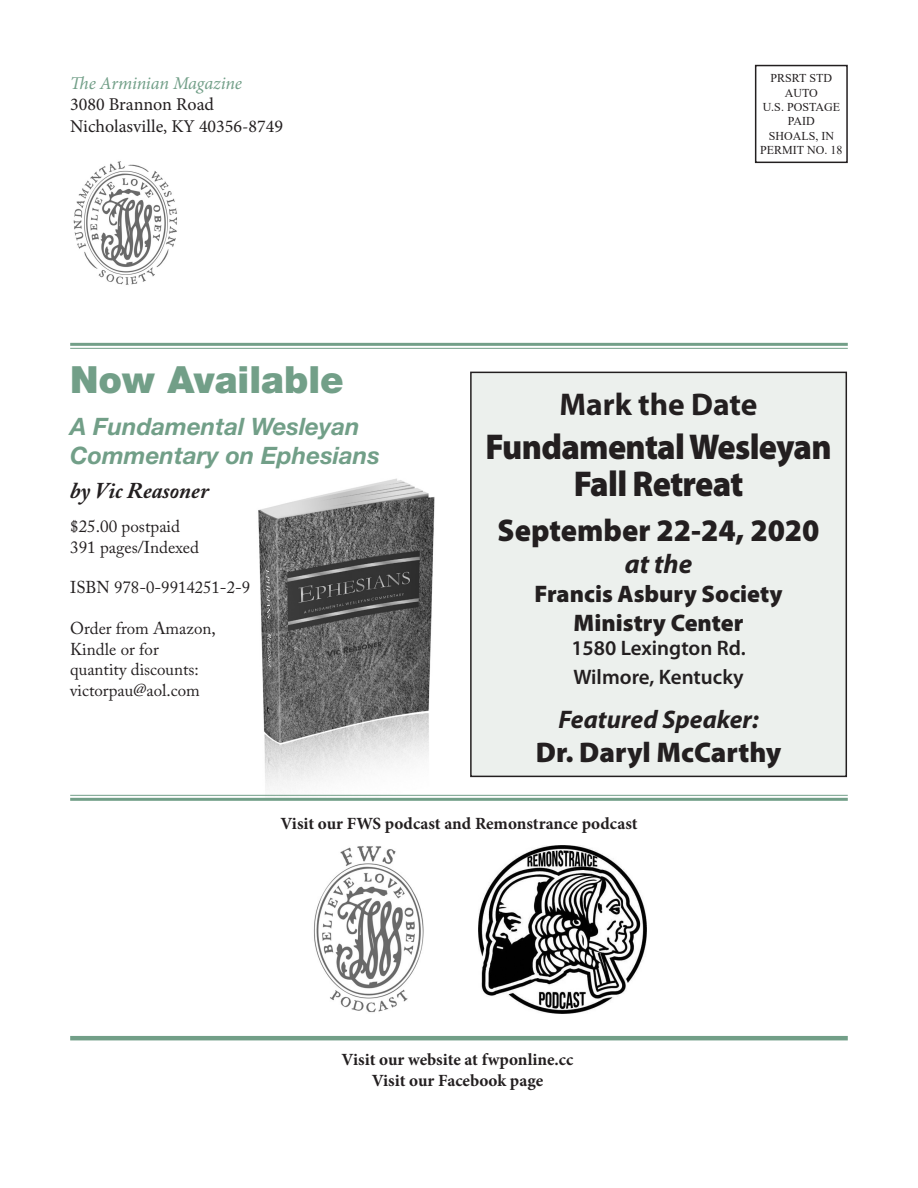
<style>
.page{position:relative;width:918px;height:1188px;background:#fff}
.page>*{position:absolute;margin:0;border:0;box-sizing:border-box;transform-origin:0 0}
.t1{font:900 37.5px "Helvetica Neue";color:#729f88}
.body{font:900 36px/37.5px "Myriad Pro";letter-spacing:-.02em;color:#231f20;text-align:center;scale:.94 1}
.body-2{font:900 31.5px "Myriad Pro";color:#231f20;scale:.96 1}
.body-3{font:700 31.5px "Myriad Pro";color:#231f20}
.body-4{font:900 28.5px "Myriad Pro";color:#231f20}
.body-5{font:italic 700 27px "Myriad Pro";color:#231f20}
.body-6{font:italic 700 25.5px "Myriad Pro";color:#231f20}
.t2{font:italic 700 24px "Helvetica Neue";color:#729f88}
.body-7{font:900 24px "Myriad Pro";color:#231f20}
.body-no-indent{font:italic 700 22.5px "Adobe Caslon Pro";color:#231f20}
.body-8{font:600 21px "Myriad Pro";color:#231f20}
.t3{font:18px "Minion Pro";color:#231f20}
.t4{font:italic 18px "Minion Pro";letter-spacing:-.015em;color:#729f88}
.body-no-indent-2{font:17.1px "Adobe Caslon Pro";color:#231f20}
.body-9{font:700 17.1px "Minion Pro";color:#231f20}
.t5{font:12px "Times New Roman";color:#231f20}
</style>
<div class="page">
<img style="left:250px;top:478px;width:194px;height:320px">
<div style="left:755px;top:65px;width:93px;height:98px;border:2px solid #231f20"></div>
<hr style="left:70px;top:795px;width:778px;height:1px;background:#729f88">
<hr style="left:70px;top:798px;width:778px;height:3px;background:#729f88">
<hr style="left:70px;top:1036px;width:778px;height:4px;background:#729f88">
<img style="left:73px;top:161px;width:104px;height:124px">
<img style="left:478px;top:845px;width:168px;height:168px">
<img style="left:313px;top:846px;width:111px;height:167px">
<hr style="left:70px;top:343px;width:778px;height:3px;background:#729f88">
<hr style="left:70px;top:348px;width:778px;height:1px;background:#729f88">
<div style="left:471px;top:372px;width:375px;height:404px;background:#ecf0ed"></div>
<div style="left:470px;top:372px;width:377px;height:405px;border:2px solid #231f20"></div>
<p class="t4" style="left:70px;top:71px;width:173px">The Arminian Magazine</p>
<p class="t3" style="left:70px;top:92px;width:145px">3080 Brannon Road</p>
<p class="t3" style="left:70px;top:114px;width:214px">Nicholasville, KY 40356-8749</p>
<p class="t1" style="left:70px;top:357px;width:275px">Now Available</p>
<p class="t2" style="left:70px;top:412px;width:291px">A Fundamental Wesleyan</p>
<p class="t2" style="left:70px;top:441px;width:311px">Commentary on Ephesians</p>
<p class="body-no-indent" style="left:70px;top:477px;width:140px">by Vic Reasoner</p>
<p class="body-no-indent-2" style="left:70px;top:516px;width:111px">$25.00 postpaid</p>
<p class="body-no-indent-2" style="left:70px;top:537px;width:130px">391 pages/Indexed</p>
<p class="body-no-indent-2" style="left:70px;top:577px;width:182px">ISBN 978-0-9914251-2-9</p>
<p class="body-no-indent-2" style="left:70px;top:618px;width:147px">Order from Amazon,</p>
<p class="body-no-indent-2" style="left:70px;top:639px;width:90px">Kindle or for</p>
<p class="body-no-indent-2" style="left:70px;top:659px;width:130px">quantity discounts:</p>
<p class="body-no-indent-2" style="left:70px;top:680px;width:131px">victorpau@aol.com</p>
<p class="t5" style="left:771px;top:70px;width:63px">PRSRT STD</p>
<p class="t5" style="left:785px;top:84px;width:35px">AUTO</p>
<p class="t5" style="left:763px;top:98px;width:79px">U.S. POSTAGE</p>
<p class="t5" style="left:788px;top:113px;width:28px">PAID</p>
<p class="t5" style="left:769px;top:127px;width:67px">SHOALS, IN</p>
<p class="t5" style="left:760px;top:142px;width:84px">PERMIT NO. 18</p>
<p class="body-3" style="left:560px;top:384px;width:200px">Mark the Date</p>
<p class="body" style="left:485px;top:427px;width:370px">Fundamental Wesleyan<br>Fall Retreat</p>
<p class="body-2" style="left:498px;top:509px;width:337px">September 22-24, 2020</p>
<p class="body-5" style="left:625px;top:547px;width:69px">at the</p>
<p class="body-7" style="left:535px;top:578px;width:249px">Francis Asbury Society</p>
<p class="body-7" style="left:574px;top:607px;width:171px">Ministry Center</p>
<p class="body-8" style="left:571px;top:635px;width:176px">1580 Lexington Rd.</p>
<p class="body-8" style="left:573px;top:663px;width:172px">Wilmore, Kentucky</p>
<p class="body-6" style="left:559px;top:703px;width:202px">Featured Speaker:</p>
<p class="body-4" style="left:536px;top:733px;width:247px">Dr. Daryl McCarthy</p>
<p class="body-9" style="left:280px;top:812px;width:359px">Visit our FWS podcast and Remonstrance podcast</p>
<p class="body-9" style="left:342px;top:1048px;width:233px">Visit our website at fwponline.cc</p>
<p class="body-9" style="left:372px;top:1068px;width:173px">Visit our Facebook page</p>
</div>
